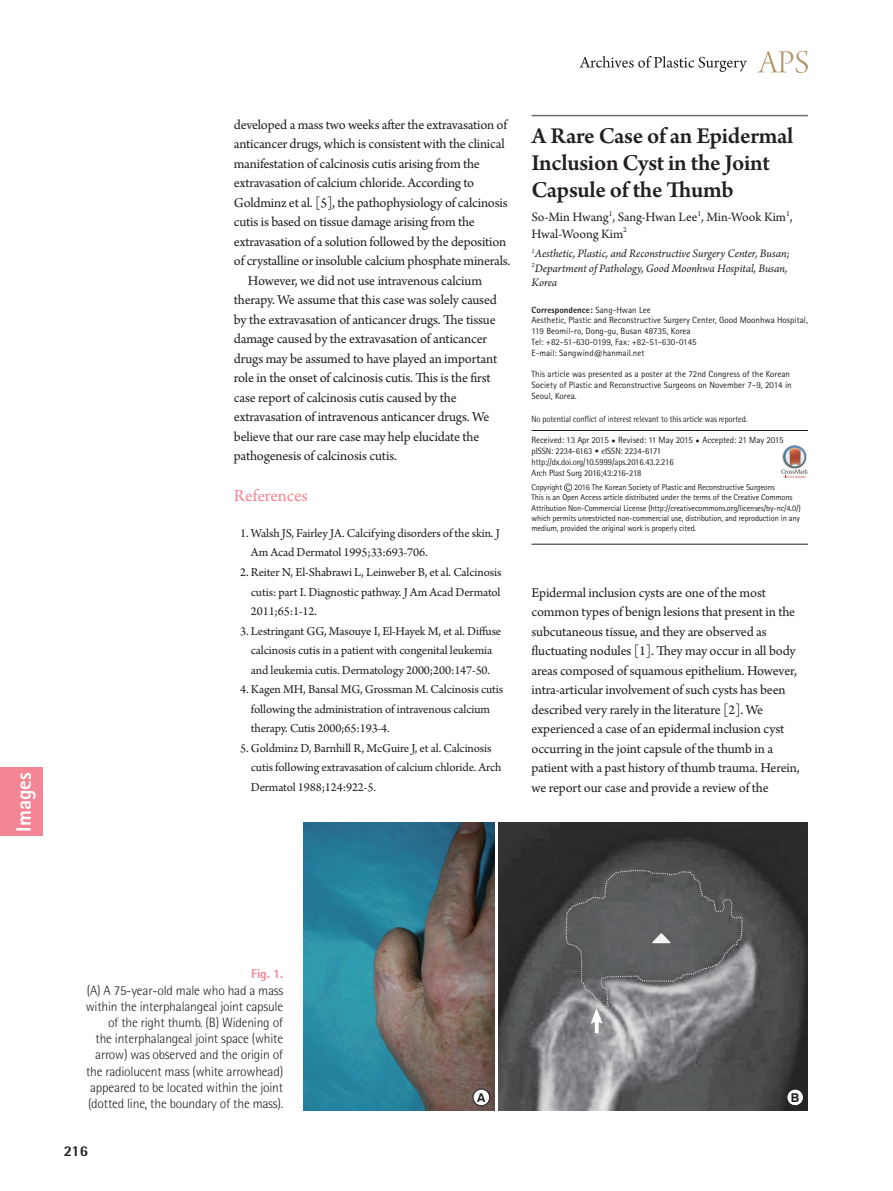
<style>
.page{position:relative;width:893px;height:1191px;background:#fff}
.page>*{position:absolute;margin:0;border:0;box-sizing:border-box;transform-origin:0 0}
.제목{font:600 24px/27px "Arno Pro";letter-spacing:-.01em;color:#231f20}
.논문_분류_옆{font:800 21px "Rotis Sans Serif Std";color:#fff}
.대제목{font:18px "Arno Pro";letter-spacing:-.005em;color:#f38694}
.t1{font:800 15px "Rotis Semi Sans Std";color:#231f20}
.본문{font:14.25px/19.5px "Arno Pro";letter-spacing:-.015em;color:#231f20}
.표_그림_설명{font:300 13.5px/16.2px "Rotis Semi Sans Std";letter-spacing:-.015em;color:#231f20;text-align:right}
.저자{font:13.5px/16.5px "Arno Pro";letter-spacing:-.005em;color:#231f20}
.참고문헌_1{font:12.75px/19.5px "Arno Pro";letter-spacing:-.01em;color:#231f20}
.표_그림_설명-2{font:800 12.75px "Rotis Semi Sans Std";color:#f38694}
.t2{font:700 12.15px "Swiss 721 BT";color:#231f20}
.소속{font:italic 12px/14.4px "Arno Pro";letter-spacing:-.005em;color:#231f20}
.교신저자주소{font:9px/10.8px "Rotis Sans Serif Std";color:#231f20}
.t3{font:9px/10.8px "Rotis Semi Sans Std";letter-spacing:-.01em;color:#231f20;scale:.95 1}
.t4{font:9px "Rotis Semi Sans Std";letter-spacing:-.01em;color:#231f20;scale:.9 1}
.교신저자주소-2{font:800 9px "Rotis Sans Serif Std";color:#231f20}
.교신저자{font:8.4px/10.1px "Rotis Sans Serif Std";letter-spacing:-.015em;color:#231f20}
.s1{font-weight:400}
.s2{font-family:"Rotis Sans Serif Std"}
.s3{font-family:"DIN Pro";font-weight:300}
</style>
<div class="page">
<svg style="left:757px;top:51px;width:51px;height:22px"></svg>
<svg style="left:579px;top:56px;width:168px;height:16px"></svg>
<hr style="left:531px;top:430px;width:277px;height:1px;background:#231f20">
<hr style="left:531px;top:544px;width:277px;height:1px;background:#231f20">
<svg style="left:564px;top:483px;width:8px;height:8px"></svg>
<hr style="left:531px;top:115px;width:277px;height:1px;background:#6c6d70">
<svg style="left:781px;top:446px;width:27px;height:32px"></svg>
<img style="left:304px;top:822px;width:190px;height:288px">
<img style="left:498px;top:822px;width:310px;height:288px">
<div style="left:473px;top:1089px;width:17px;height:16px;background:#fff;border-radius:50%"></div>
<div style="left:473px;top:1089px;width:17px;height:17px;border:1px solid #231f20;border-radius:50%"></div>
<div style="left:787px;top:1089px;width:16px;height:16px;background:#fff;border-radius:50%"></div>
<div style="left:787px;top:1089px;width:17px;height:17px;border:1px solid #231f20;border-radius:50%"></div>
<svg style="left:595px;top:1025px;width:4px;height:8px"></svg>
<svg style="left:589px;top:1008px;width:15px;height:17px"></svg>
<div style="left:0;top:767px;width:43px;height:69px;background:#f38694"></div>
<p class="논문_분류_옆" style="left:10px;top:831px;width:61px;rotate:-90deg">Images</p>
<p class="본문" style="left:234px;top:115px;width:278px">developed a mass two weeks after the extravasation of anticancer drugs, which is consistent with the clinical manifestation of calcinosis cutis arising from the extravasation of calcium chloride. According to Goldminz et al. [5], the pathophysiology of calcinosis cutis is based on tissue damage arising from the extravasation of a solution followed by the deposition of crystalline or insoluble calcium phosphate minerals.</p>
<p class="본문" style="left:234px;top:271px;width:265px;text-indent:14px">However, we did not use intravenous calcium therapy. We assume that this case was solely caused by the extravasation of anticancer drugs. The tissue damage caused by the extravasation of anticancer drugs may be assumed to have played an important role in the onset of calcinosis cutis. This is the first case report of calcinosis cutis caused by the extravasation of intravenous anticancer drugs. We believe that our rare case may help elucidate the pathogenesis of calcinosis cutis.</p>
<p class="대제목" style="left:234px;top:485px;width:75px">References</p>
<p class="참고문헌_1" style="left:251px;top:524px;width:250px;text-indent:-11px">1. Walsh JS, Fairley JA. Calcifying disorders of the skin. J<br>Am Acad Dermatol 1995;33:693-706.</p>
<p class="참고문헌_1" style="left:251px;top:563px;width:252px;text-align:justify;text-indent:-11px">2. Reiter N, El-Shabrawi L, Leinweber B, et al. Calcinosis cutis: part I. Diagnostic pathway. J Am Acad Dermatol 2011;65:1-12.</p>
<p class="참고문헌_1" style="left:240px;top:621px;width:263px;text-align:center">3. Lestringant GG, Masouye I, El-Hayek M, et al. Diffuse calcinosis cutis in a patient with congenital leukemia and leukemia cutis. Dermatology 2000;200:147-50.</p>
<p class="참고문헌_1" style="left:251px;top:680px;width:254px;text-indent:-11px">4. Kagen MH, Bansal MG, Grossman M. Calcinosis cutis following the administration of intravenous calcium therapy. Cutis 2000;65:193-4.</p>
<p class="참고문헌_1" style="left:251px;top:738px;width:252px;text-indent:-11px">5. Goldminz D, Barnhill R, McGuire J, et al. Calcinosis cutis following extravasation of calcium chloride. Arch<br>Dermatol 1988;124:922-5.</p>
<p class="제목" style="left:531px;top:124px;width:263px">A Rare Case of an Epidermal<br>Inclusion Cyst in the Joint<br>Capsule of the Thumb</p>
<p class="저자" style="left:531px;top:209px;width:263px">So-Min Hwang<sup>1</sup>, Sang-Hwan Lee<sup>1</sup>, Min-Wook Kim<sup>1</sup>,<br>Hwal-Woong Kim<sup>2</sup></p>
<p class="소속" style="left:531px;top:247px;width:260px"><sup>1</sup>Aesthetic, Plastic, and Reconstructive Surgery Center, Busan;<br><sup>2</sup>Department of Pathology, Good Moonhwa Hospital, Busan,<br>Korea</p>
<p class="교신저자주소-2" style="left:531px;top:304px;width:121px">Correspondence: <span class="s1">Sang-Hwan Lee</span></p>
<p class="교신저자주소" style="left:531px;top:315px;width:278px">Aesthetic, Plastic and Reconstructive Surgery Center, Good Moonhwa Hospital,<br>119 Beomil-ro, Dong-gu, Busan 48735, Korea</p>
<p class="교신저자주소" style="left:531px;top:336px;width:167px">Tel: +82-51-630-0199, Fax: +82-51-630-0145</p>
<p class="교신저자주소" style="left:531px;top:347px;width:114px">E-mail: Sangwind@hanmail.net</p>
<p class="교신저자주소" style="left:531px;top:369px;width:262px">This article was presented as a poster at the 72nd Congress of the Korean<br>Society of Plastic and Reconstructive Surgeons on November 7–9, 2014 in<br>Seoul, Korea.</p>
<p class="t4" style="left:531px;top:413px;width:241px">No potential conflict of interest relevant to this article was reported.</p>
<p class="t3" style="left:531px;top:435px;width:267px"><span class="s2">Received: 13 Apr 2015</span> <span class="s3">•</span> <span class="s2">Revised: 11 May 2015</span> <span class="s3">•</span> <span class="s2">Accepted: 21 May 2015 </span>pISSN: 2234-6163 <span class="s3">•</span> eISSN: 2234-6171 http://dx.doi.org/10.5999/aps.2016.43.2.216<br>Arch Plast Surg 2016;43:216-218</p>
<p class="교신저자" style="left:531px;top:482px;width:32px">Copyright</p>
<p class="교신저자" style="left:574px;top:482px;width:202px">2016 The Korean Society of Plastic and Reconstructive Surgeons</p>
<p class="교신저자" style="left:531px;top:492px;width:271px">This is an Open Access article distributed under the terms of the Creative Commons Attribution Non-Commercial License (http://creativecommons.org/licenses/by-nc/4.0/) which permits unrestricted non-commercial use, distribution, and reproduction in any medium, provided the original work is properly cited.</p>
<p class="본문" style="left:531px;top:583px;width:270px">Epidermal inclusion cysts are one of the most common types of benign lesions that present in the subcutaneous tissue, and they are observed as fluctuating nodules [1]. They may occur in all body areas composed of squamous epithelium. However, intra-articular involvement of such cysts has been described very rarely in the literature [2]. We experienced a case of an epidermal inclusion cyst occurring in the joint capsule of the thumb in a patient with a past history of thumb trauma. Herein, we report our case and provide a review of the</p>
<p class="표_그림_설명-2" style="left:251px;top:965px;width:33px">Fig. 1.</p>
<p class="표_그림_설명" style="left:86px;top:982px;width:199px">(A) A 75-year-old male who had a mass within the interphalangeal joint capsule of the right thumb. (B) Widening of<br>the interphalangeal joint space (white arrow) was observed and the origin of the radiolucent mass (white arrowhead) appeared to be located within the joint (dotted line, the boundary of the mass).</p>
<p class="t1" style="left:64px;top:1141px;width:26px">216</p>
<p class="t2" style="left:477px;top:1090px;width:10px">A</p>
<p class="t2" style="left:791px;top:1090px;width:10px">B</p>
</div>
